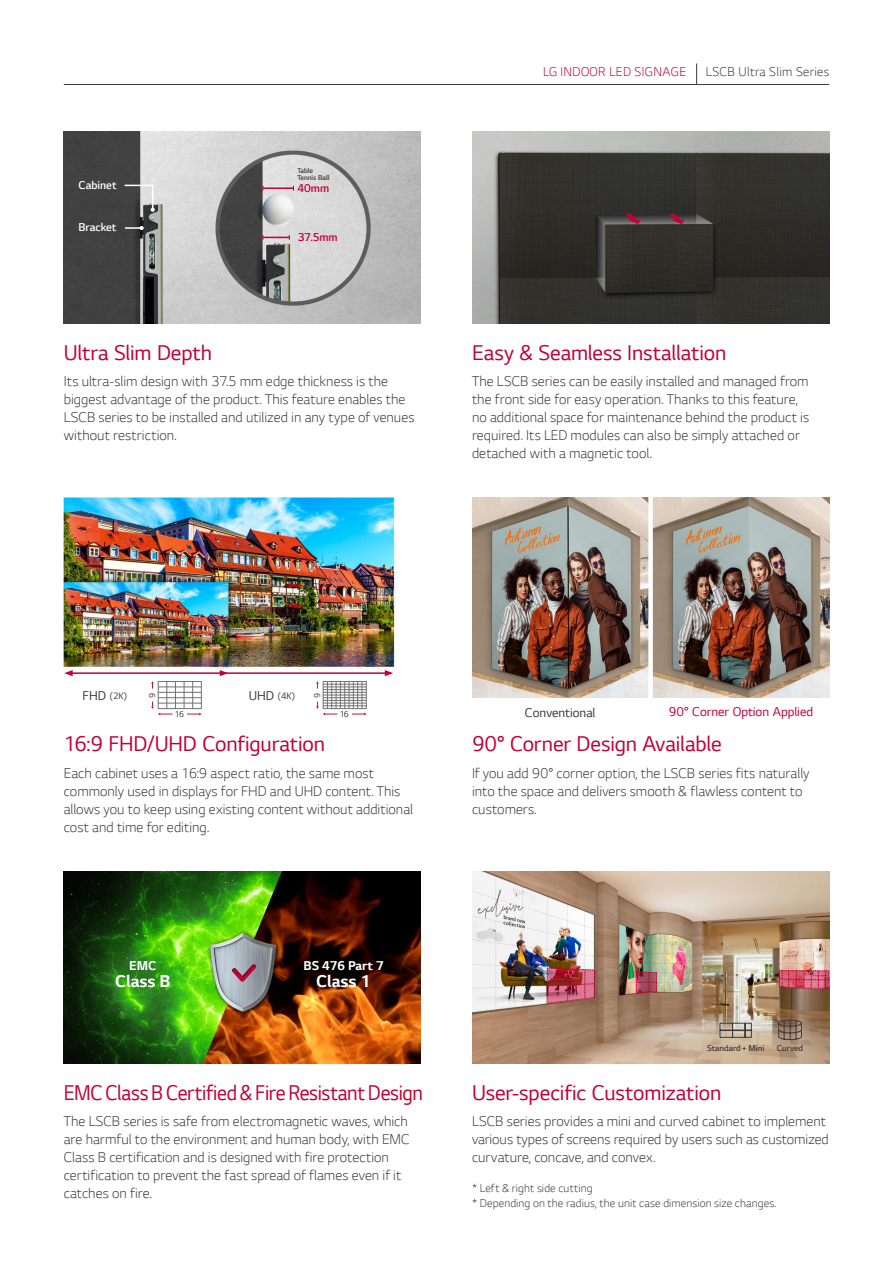
<style>
.page{position:relative;width:893px;height:1263px;background:#fff}
.page>*{position:absolute;margin:0;border:0;box-sizing:border-box;transform-origin:0 0}
.t1{font:22.5px "LG Smart";letter-spacing:-.005em;color:#c30037}
.t2{font:22.5px "LG Smart";letter-spacing:-.005em;color:#c30037;scale:.93 1}
.t3{font:700 18px "LG Smart";color:#fff}
.t4{font:300 15px/18px "LG Smart";letter-spacing:.005em;color:#3e3a39}
.t5{font:13.5px "LG Smart";color:#c30037}
.t6{font:300 13.5px "LG Smart";letter-spacing:.025em;color:#3e3a39}
.t7{font:300 13.5px "LG Smart";letter-spacing:.025em;color:#c30037}
.t8{font:13.5px "LG Smart";color:#3e3a39}
.t9{font:700 13.5px "LG Smart";color:#fff}
.t10{font:300 12px/15px "LG Smart";letter-spacing:.01em;color:#3e3a39}
.t11{font:300 12px "LG Smart";color:#fff}
.t12{font:300 12px "LG Smart";color:#c30037}
.t13{font:9.75px "LG Smart";color:#3e3a39}
.t14{font:300 9px "LG Smart";color:#3e3a39}
.t15{font:9px "LG Smart";color:#3e3a39}
.t16{font:300 7.5px/6.6px "LG Smart";letter-spacing:-.005em;color:#3e3a39}
.s1{font-size:13.5px}
</style>
<div class="page">
<hr style="left:64px;top:84px;width:765px;height:1px;background:#3e3a39">
<svg style="left:696px;top:63px;width:1px;height:21px"></svg>
<img style="left:472px;top:497px;width:357px;height:200px">
<div style="left:648px;top:495px;width:5px;height:204px;background:#fff"></div>
<svg style="left:316px;top:681px;width:51px;height:34px"></svg>
<hr style="left:158px;top:681px;width:44px;height:1px;background:#727171">
<hr style="left:158px;top:687px;width:43px;height:1px;background:#727171">
<hr style="left:158px;top:692px;width:43px;height:1px;background:#727171">
<hr style="left:158px;top:697px;width:43px;height:1px;background:#727171">
<hr style="left:158px;top:703px;width:43px;height:1px;background:#727171">
<hr style="left:158px;top:708px;width:43px;height:1px;background:#727171">
<svg style="left:184px;top:681px;width:18px;height:34px"></svg>
<svg style="left:151px;top:681px;width:25px;height:34px"></svg>
<img style="left:64px;top:132px;width:357px;height:191px">
<img style="left:64px;top:497px;width:333px;height:179px">
<img style="left:472px;top:132px;width:357px;height:191px">
<hr style="left:70px;top:672px;width:152px;height:2px;background:#c30037">
<svg style="left:64px;top:670px;width:9px;height:6px"></svg>
<svg style="left:220px;top:670px;width:8px;height:6px"></svg>
<hr style="left:225px;top:672px;width:162px;height:2px;background:#c30037">
<svg style="left:385px;top:670px;width:8px;height:6px"></svg>
<hr style="left:263px;top:187px;width:30px;height:2px;background:#c30037">
<svg style="left:262px;top:235px;width:28px;height:5px"></svg>
<svg style="left:125px;top:226px;width:19px;height:4px"></svg>
<svg style="left:123px;top:184px;width:32px;height:28px"></svg>
<img style="left:64px;top:872px;width:357px;height:191px">
<img style="left:472px;top:872px;width:357px;height:191px">
<svg style="left:547px;top:967px;width:48px;height:37px;background:#b54d5e"></svg>
<svg style="left:636px;top:971px;width:21px;height:23px"></svg>
<svg style="left:779px;top:970px;width:51px;height:19px"></svg>
<svg style="left:719px;top:1022px;width:33px;height:16px"></svg>
<svg style="left:778px;top:1019px;width:24px;height:21px"></svg>
<p class="t11" style="left:79px;top:177px;width:40px">Cabinet</p>
<p class="t11" style="left:79px;top:219px;width:40px">Bracket</p>
<h1 class="t1" style="left:64px;top:338px;width:150px">Ultra Slim Depth</h1>
<p class="t16" style="left:297px;top:168px;width:34px">Table<br>Tennis Ball</p>
<p class="t12" style="left:297px;top:180px;width:33px">40mm</p>
<p class="t12" style="left:298px;top:229px;width:41px">37.5mm</p>
<p class="t4" style="left:64px;top:372px;width:352px">Its ultra-slim design with 37.5 mm edge thickness is the biggest advantage of the product. This feature enables the LSCB series to be installed and utilized in any type of venues without restriction.</p>
<p class="t7" style="left:543px;top:63px;width:145px">LG INDOOR LED SIGNAGE</p>
<p class="t6" style="left:706px;top:63px;width:125px">LSCB Ultra Slim Series</p>
<h1 class="t1" style="left:472px;top:338px;width:256px">Easy &amp; Seamless Installation</h1>
<p class="t4" style="left:472px;top:372px;width:339px">The LSCB series can be easily installed and managed from the front side for easy operation. Thanks to this feature, no additional space for maintenance behind the product is required. Its LED modules can also be simply attached or detached with a magnetic tool.</p>
<p class="t8" style="left:249px;top:687px;width:27px">UHD</p>
<p class="t13" style="left:82px;top:689px;width:46px"><span class="s1">FHD</span> (2K)</p>
<p class="t13" style="left:278px;top:689px;width:19px">(4K)</p>
<p class="t15" style="left:146px;top:698px;width:7px;rotate:-90deg">9</p>
<p class="t15" style="left:311px;top:698px;width:7px;rotate:-90deg">9</p>
<p class="t15" style="left:175px;top:708px;width:11px">16</p>
<h1 class="t1" style="left:64px;top:729px;width:263px">16:9 FHD/UHD Configuration</h1>
<p class="t15" style="left:340px;top:708px;width:11px">16</p>
<p class="t4" style="left:64px;top:763px;width:351px">Each cabinet uses a 16:9 aspect ratio, the same most commonly used in displays for FHD and UHD content. This allows you to keep using existing content without additional cost and time for editing.</p>
<p class="t8" style="left:525px;top:703px;width:72px">Conventional</p>
<p class="t5" style="left:669px;top:703px;width:146px">90° Corner Option Applied</p>
<h1 class="t1" style="left:472px;top:729px;width:251px">90° Corner Design Available</h1>
<p class="t4" style="left:472px;top:763px;width:339px">If you add 90° corner option, the LSCB series fits naturally into the space and delivers smooth &amp; flawless content to customers.</p>
<p class="t9" style="left:129px;top:957px;width:29px">EMC</p>
<p class="t3" style="left:115px;top:969px;width:57px">Class B</p>
<p class="t9" style="left:304px;top:957px;width:82px">BS 476 Part 7</p>
<p class="t3" style="left:316px;top:969px;width:56px">Class 1</p>
<h1 class="t2" style="left:64px;top:1077px;width:388px">EMC Class B Certified &amp; Fire Resistant Design</h1>
<p class="t4" style="left:64px;top:1111px;width:347px">The LSCB series is safe from electromagnetic waves, which are harmful to the environment and human body, with EMC Class B certification and is designed with fire protection certification to prevent the fast spread of flames even if it catches on fire.</p>
<p class="t14" style="left:707px;top:1042px;width:59px">Standard + Mini</p>
<p class="t14" style="left:777px;top:1042px;width:28px">Curved</p>
<h1 class="t1" style="left:472px;top:1077px;width:251px">User-specific Customization</h1>
<p class="t4" style="left:472px;top:1111px;width:358px">LSCB series provides a mini and curved cabinet to implement various types of screens required by users such as customized curvature, concave, and convex.</p>
<p class="t10" style="left:472px;top:1180px;width:306px">* Left &amp; right side cutting<br>* Depending on the radius, the unit case dimension size changes.</p>
</div>
